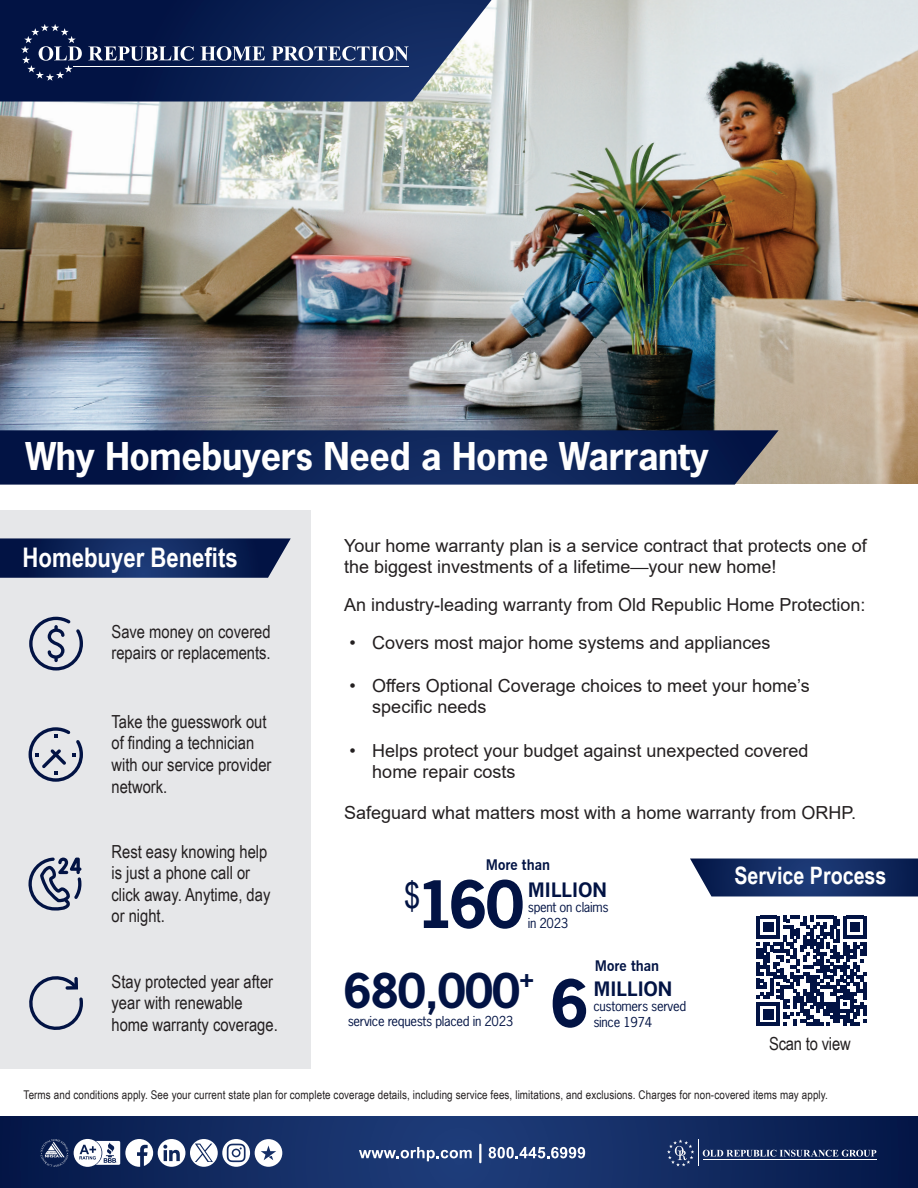
<style>
.page{position:relative;width:918px;height:1188px;background:#fff}
.page>*{position:absolute;margin:0;border:0;box-sizing:border-box;transform-origin:0 0}
.t1{font:700 61.35px "News Gothic Std";color:#021344}
.t2{font:700 45px "News Gothic Std";letter-spacing:-.02em;color:#021344}
.t3{font:700 36px "News Gothic Std";letter-spacing:-.01em;color:#fff}
.t4{font:700 27px "Arial Narrow";color:#fff}
.t5{font:700 26.25px "News Gothic Std";color:#021344}
.t6{font:700 24px "Arial Narrow";color:#fff}
.t7{font:700 19.35px "News Gothic";letter-spacing:-.025em;color:#021344}
.t8{font:18px/21.6px "Arial";color:#231f20}
.t9{font:18px/21.6px "Arial Narrow";color:#231f20}
.t10{font:700 14.55px "News Gothic BT";color:#021344}
.t11{font:12.9px/15.5px "News Gothic Std";letter-spacing:-.025em;color:#021344}
.t12{font:12px "Arial Narrow";letter-spacing:.01em;color:#231f20}
.s1{font-family:"News Gothic"}
.s2{font-size:61.35px}
</style>
<div class="page">
<svg style="left:0;top:1117px;width:918px;height:71px;background:#122b62"></svg>
<svg style="left:359px;top:1147px;width:113px;height:14px"></svg>
<svg style="left:479px;top:1144px;width:2px;height:19px"></svg>
<svg style="left:489px;top:1147px;width:96px;height:11px"></svg>
<svg style="left:667px;top:1139px;width:209px;height:27px;background:#2c406d"></svg>
<svg style="left:41px;top:1139px;width:27px;height:28px"></svg>
<svg style="left:74px;top:1139px;width:208px;height:28px"></svg>
<div style="left:0;top:510px;width:310px;height:558px;background:#e6e7e9"></div>
<svg style="left:0;top:538px;width:291px;height:40px;background:#1a2f61"></svg>
<svg style="left:28px;top:858px;width:53px;height:53px"></svg>
<svg style="left:29px;top:727px;width:54px;height:55px"></svg>
<svg style="left:29px;top:617px;width:54px;height:54px"></svg>
<svg style="left:29px;top:976px;width:54px;height:54px"></svg>
<img style="left:0;top:0;width:918px;height:484px">
<svg style="left:0;top:0;width:502px;height:102px;background:#243764"></svg>
<svg style="left:0;top:430px;width:779px;height:55px;background:#112555"></svg>
<svg style="left:88px;top:46px;width:106px;height:15px"></svg>
<svg style="left:200px;top:46px;width:65px;height:15px"></svg>
<svg style="left:272px;top:46px;width:137px;height:15px"></svg>
<svg style="left:21px;top:24px;width:61px;height:57px;background:#26355f"></svg>
<hr style="left:73px;top:66px;width:336px;height:1px;background:#fff">
<svg style="left:690px;top:859px;width:228px;height:37px;background:#1e356a"></svg>
<svg style="left:757px;top:916px;width:110px;height:110px"></svg>
<h3 class="t3" style="left:26px;top:433px;width:685px">Why Homebuyers Need a Home Warranty</h3>
<h3 class="t4" style="left:22px;top:537px;width:217px">Homebuyer Benefits</h3>
<p class="t9" style="left:112px;top:620px;width:161px">Save money on covered repairs or replacements.</p>
<p class="t9" style="left:112px;top:710px;width:161px">Take the guesswork out of finding a technician with our service provider network.</p>
<p class="t9" style="left:112px;top:840px;width:160px">Rest easy knowing help is just a phone call or click away. Anytime, day or night.</p>
<p class="t9" style="left:112px;top:970px;width:168px">Stay protected year after year with renewable home warranty coverage.</p>
<p class="t8" style="left:344px;top:535px;width:524px">Your home warranty plan is a service contract that protects one of the biggest investments of a lifetime<span class="s1">—</span>your new home!</p>
<p class="t8" style="left:372px;top:586px;width:495px;line-height:37.2px;text-indent:-28px">An industry-leading warranty from Old Republic Home Protection:<br>Covers most major home systems and appliances</p>
<p class="t8" style="left:372px;top:675px;width:439px">Offers Optional Coverage choices to meet your home’s specific needs</p>
<p class="t8" style="left:372px;top:739px;width:438px">Helps protect your budget against unexpected covered home repair costs</p>
<p class="t8" style="left:350px;top:631px;width:8px">•</p>
<p class="t8" style="left:350px;top:675px;width:8px">•</p>
<p class="t8" style="left:350px;top:739px;width:8px">•</p>
<p class="t8" style="left:344px;top:802px;width:513px">Safeguard what matters most with a home warranty from ORHP.</p>
<p class="t10" style="left:486px;top:856px;width:66px">More than</p>
<h1 class="t1" style="left:404px;top:864px;width:121px"><sup>$</sup>160</h1>
<p class="t7" style="left:528px;top:878px;width:81px">MILLION</p>
<p class="t11" style="left:528px;top:899px;width:82px">spent on claims in 2023</p>
<p class="t10" style="left:595px;top:957px;width:66px">More than</p>
<h2 class="t2" style="left:344px;top:961px;width:246px">680,000 <span class="s2">6</span></h2>
<h3 class="t5" style="left:519px;top:960px;width:17px">+</h3>
<p class="t7" style="left:593px;top:977px;width:81px">MILLION</p>
<p class="t11" style="left:593px;top:998px;width:94px">customers served</p>
<p class="t11" style="left:348px;top:1014px;width:167px">service requests placed in 2023</p>
<p class="t11" style="left:593px;top:1014px;width:60px">since 1974</p>
<h3 class="t6" style="left:734px;top:858px;width:154px">Service Process</h3>
<p class="t9" style="left:769px;top:1032px;width:83px">Scan to view</p>
<p class="t12" style="left:24px;top:1086px;width:806px">Terms and conditions apply. See your current state plan for complete coverage details, including service fees, limitations, and exclusions. Charges for non-covered items may apply.</p>
</div>
